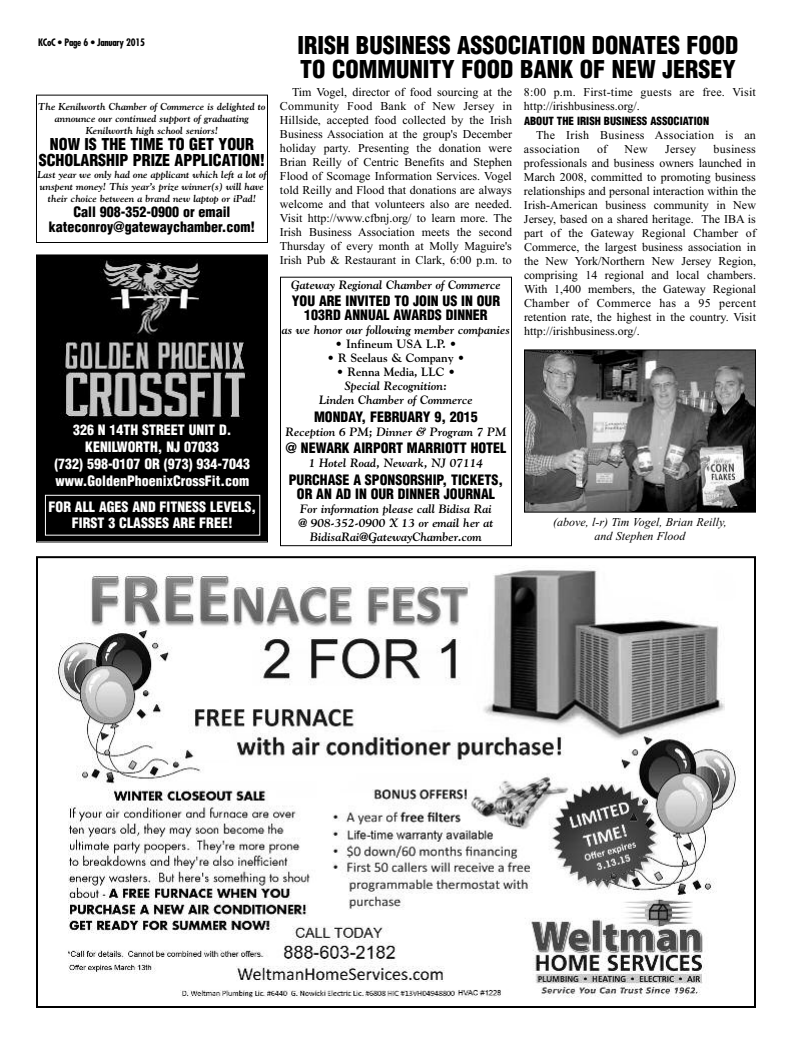
<style>
.page{position:relative;width:792px;height:1044px;background:#fff}
.page>*{position:absolute;margin:0;border:0;box-sizing:border-box;transform-origin:0 0}
.t1{font:900 condensed 24px/24px "Helvetica";color:#000}
.t2{font:900 condensed 16px/16px "Helvetica";color:#000;text-align:center}
.t3{font:900 condensed 14px/14px "Helvetica";color:#000;text-align:center}
.t4{font:900 condensed 14px/17px "Helvetica";color:#fff;text-align:center}
.t5{font:12px/14px "Times New Roman";color:#000;text-align:justify}
.t6{font:italic 700 12px/14px "Goudy";color:#000;text-align:center}
.t7{font:12px/14px "Times New Roman";letter-spacing:.02em;color:#000}
.t8{font:700 12px "Goudy";color:#000}
.t9{font:italic 12px/14px "Times New Roman";color:#000;text-align:center}
.t10{font:900 condensed 11px "Helvetica";color:#000}
.t11{font:italic 700 10px/12px "Goudy";color:#000;text-align:center}
.t12{font:700 condensed 10px "Futura";letter-spacing:-.025em;color:#000}
</style>
<div class="page">
<img style="left:52px;top:570px;width:685px;height:428px">
<div style="left:36px;top:556px;width:720px;height:452px;border:2px solid #000"></div>
<div style="left:36px;top:95px;width:232px;height:148px;border:1px solid #000"></div>
<img style="left:526px;top:351px;width:228px;height:160px">
<div style="left:524px;top:349px;width:232px;height:164px;border:1px solid #000"></div>
<div style="left:37px;top:255px;width:230px;height:286px;background:#000"></div>
<div style="left:36px;top:254px;width:232px;height:288px;border:1px solid #000"></div>
<img style="left:63px;top:260px;width:183px;height:160px">
<div style="left:45px;top:495px;width:215px;height:41px;border:1px solid #fff"></div>
<div style="left:280px;top:277px;width:232px;height:269px;border:1px solid #000"></div>
<p class="t12" style="left:38px;top:38px;width:109px">KCoC • Page 6 • January 2015</p>
<p class="t11" style="left:38px;top:101px;width:229px">The Kenilworth Chamber of Commerce is delighted to announce our continued support of graduating<br>Kenilworth high school seniors!</p>
<h2 class="t2" style="left:39px;top:137px;width:228px">NOW IS THE TIME TO GET YOUR<br>SCHOLARSHIP PRIZE APPLICATION!</h2>
<p class="t11" style="left:37px;top:169px;width:231px">Last year we only had one applicant which left a lot of unspent money! This year’s prize winner(s) will have their choice between a brand new laptop or iPad!</p>
<p class="t3" style="left:49px;top:205px;width:208px;line-height:15px">Call 908-352-0900 or email kateconroy@gatewaychamber.com!</p>
<p class="t4" style="left:54px;top:422px;width:197px">326 N 14TH STREET UNIT D.<br>KENILWORTH, NJ 07033<br>(732) 598-0107 OR (973) 934-7043 www.GoldenPhoenixCrossFit.com</p>
<p class="t4" style="left:49px;top:499px;width:209px;line-height:16px">FOR ALL AGES AND FITNESS LEVELS,<br>FIRST 3 CLASSES ARE FREE!</p>
<h1 class="t1" style="left:297px;top:34px;width:443px">IRISH BUSINESS ASSOCIATION DONATES FOOD<br>TO COMMUNITY FOOD BANK OF NEW JERSEY</h1>
<p class="t5" style="left:280px;top:85px;width:234px;text-indent:12px">Tim Vogel, director of food sourcing at the Community Food Bank of New Jersey in Hillside, accepted food collected by the Irish Business Association at the group's December holiday party. Presenting the donation were Brian Reilly of Centric Benefits and Stephen Flood of Scomage Information Services. Vogel told Reilly and Flood that donations are always welcome and that volunteers also are needed.<br>Visit http://www.cfbnj.org/ to learn more. The Irish Business Association meets the second Thursday of every month at Molly Maguire's Irish Pub &amp; Restaurant in Clark, 6:00 p.m. to</p>
<p class="t7" style="left:524px;top:85px;width:234px">8:00 p.m. First-time guests are free. Visit http://irishbusiness.org/.</p>
<p class="t10" style="left:524px;top:115px;width:187px">ABOUT THE IRISH BUSINESS ASSOCIATION</p>
<p class="t7" style="left:524px;top:128px;width:234px;text-indent:12px">The Irish Business Association is an association</p>
<p class="t5" style="left:524px;top:142px;width:234px;text-indent:190px">business professionals and business owners launched in March 2008, committed to promoting business relationships and personal interaction within the Irish-American business community in New Jersey, based on a shared heritage. The IBA is part of the Gateway Regional Chamber of Commerce, the largest business association in the New York/Northern New Jersey Region, comprising 14 regional and local chambers.<br>With 1,400 members, the Gateway Regional Chamber of Commerce has a 95 percent retention rate, the highest in the country. Visit http://irishbusiness.org/.</p>
<p class="t5" style="left:597px;top:142px;width:12px">of</p>
<p class="t5" style="left:625px;top:142px;width:25px">New</p>
<p class="t5" style="left:665px;top:142px;width:33px">Jersey</p>
<p class="t6" style="left:291px;top:278px;width:211px">Gateway Regional Chamber of Commerce</p>
<p class="t3" style="left:292px;top:294px;width:210px">YOU ARE INVITED TO JOIN US IN OUR<br>103RD ANNUAL AWARDS DINNER</p>
<p class="t6" style="left:282px;top:323px;width:230px">as we honor our following member companies</p>
<p class="t8" style="left:335px;top:337px;width:123px">• Infineum USA L.P. •</p>
<p class="t8" style="left:327px;top:351px;width:139px">• R Seelaus &amp; Company •</p>
<p class="t8" style="left:336px;top:365px;width:121px">• Renna Media, LLC •</p>
<p class="t6" style="left:319px;top:379px;width:155px">Special Recognition:<br>Linden Chamber of Commerce</p>
<p class="t3" style="left:314px;top:410px;width:165px">MONDAY, FEBRUARY 9, 2015</p>
<p class="t6" style="left:286px;top:425px;width:222px">Reception 6 PM; Dinner &amp; Program 7 PM</p>
<p class="t3" style="left:285px;top:441px;width:223px">@ NEWARK AIRPORT MARRIOTT HOTEL</p>
<p class="t6" style="left:309px;top:456px;width:176px">1 Hotel Road, Newark, NJ 07114</p>
<p class="t3" style="left:289px;top:473px;width:216px">PURCHASE A SPONSORSHIP, TICKETS,<br>OR AN AD IN OUR DINNER JOURNAL</p>
<p class="t6" style="left:298px;top:502px;width:197px">For information please call Bidisa Rai @ 908-352-0900 X 13 or email her at<br>BidisaRai@GatewayChamber.com</p>
<p class="t9" style="left:553px;top:515px;width:175px">(above, l-r) Tim Vogel, Brian Reilly, and Stephen Flood</p>
</div>
